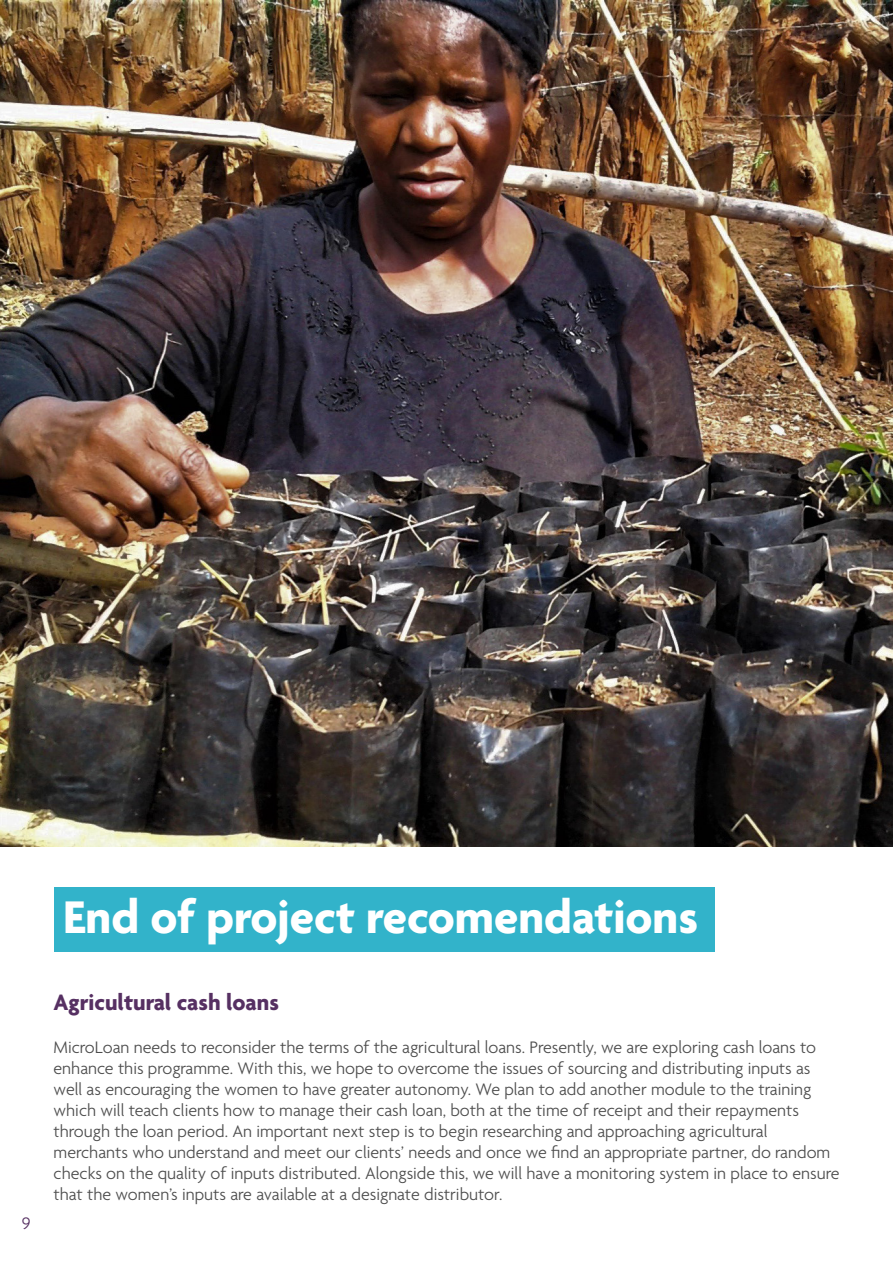
<style>
.page{position:relative;width:893px;height:1263px;background:#fff}
.page>*{position:absolute;margin:0;border:0;box-sizing:border-box;transform-origin:0 0}
.t1{font:700 49.5px "Agenda";color:#fff}
.t2{font:700 24px "Agenda";color:#563062}
.t3{font:300 18px/21px "Agenda";color:#4d4d4d}
.t4{font:300 18px "Agenda";color:#563062}
</style>
<div class="page">
<div style="left:54px;top:888px;width:660px;height:64px;background:#32b3ca"></div>
<img style="left:0;top:0;width:893px;height:846px">
<p class="t4" style="left:22px;top:1214px;width:10px">9</p>
<p class="t1" style="left:63px;top:890px;width:636px">End of project recomendations</p>
<p class="t2" style="left:54px;top:990px;width:227px">Agricultural cash loans</p>
<p class="t3" style="left:54px;top:1038px;width:787px">MicroLoan needs to reconsider the terms of the agricultural loans. Presently, we are exploring cash loans to enhance this programme. With this, we hope to overcome the issues of sourcing and distributing inputs as well as encouraging the women to have greater autonomy. We plan to add another module to the training which will teach clients how to manage their cash loan, both at the time of receipt and their repayments through the loan period. An important next step is to begin researching and approaching agricultural merchants who understand and meet our clients’ needs and once we find an appropriate partner, do random checks on the quality of inputs distributed. Alongside this, we will have a monitoring system in place to ensure that the women’s inputs are available at a designate distributor.</p>
</div>
